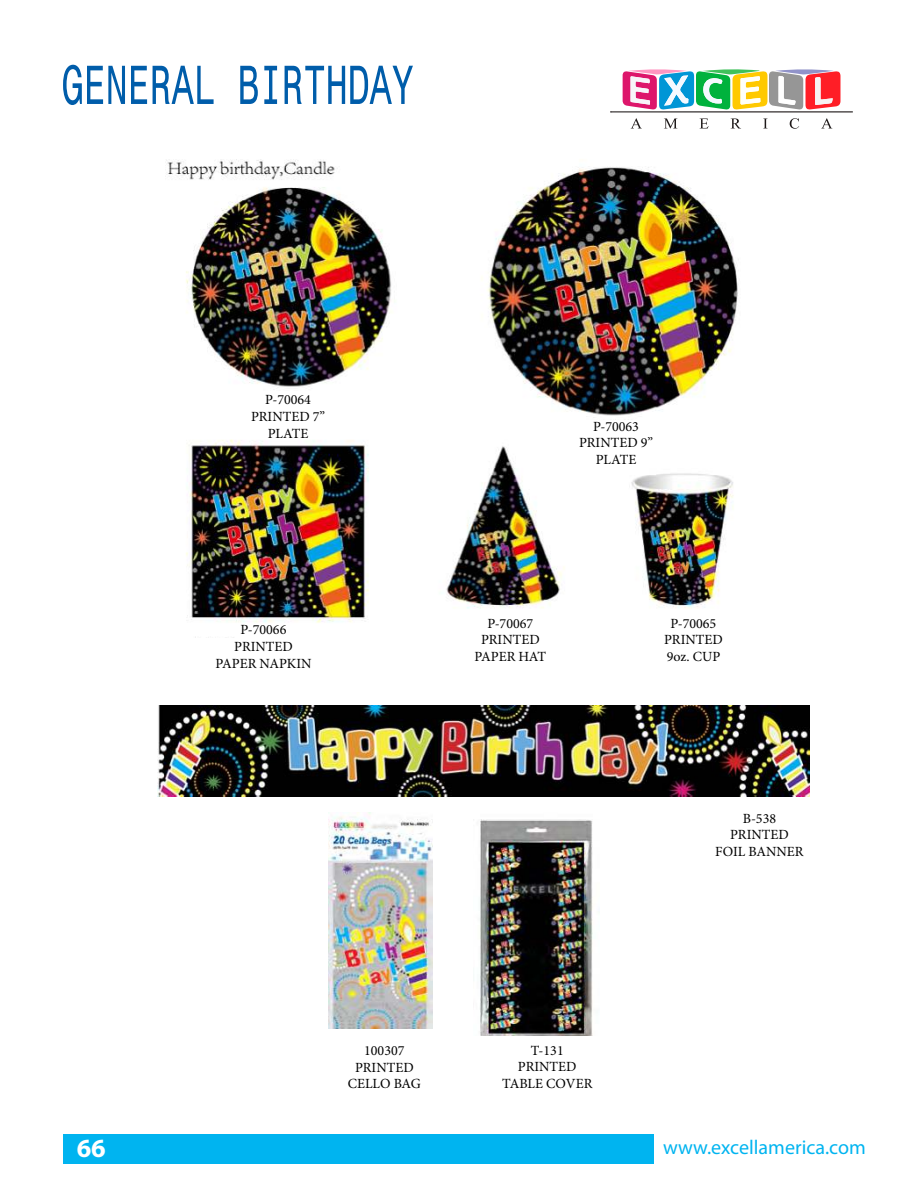
<style>
.page{position:relative;width:916px;height:1190px;background:#fff}
.page>*{position:absolute;margin:0;border:0;box-sizing:border-box;transform-origin:0 0}
.t1{font:700 26.25px "Myriad Pro";color:#fff}
.t2{font:20.12px "Myriad Pro";color:#00b4f0}
.t3{font:14px/16.8px "Minion Pro";color:#000;text-align:center}
</style>
<div class="page">
<div style="left:63px;top:1133px;width:590px;height:30px;background:#00b4f0"></div>
<img style="left:166px;top:159px;width:572px;height:479px">
<img style="left:158px;top:706px;width:651px;height:90px">
<img style="left:480px;top:819px;width:113px;height:216px">
<img style="left:328px;top:812px;width:104px;height:216px">
<div style="left:226px;top:394px;width:124px;height:33px;background:#fff"></div>
<div style="left:554px;top:420px;width:124px;height:33px;background:#fff"></div>
<div style="left:612px;top:628px;width:123px;height:32px;background:#fff"></div>
<div style="left:438px;top:634px;width:124px;height:32px;background:#fff"></div>
<svg style="left:610px;top:69px;width:242px;height:60px"></svg>
<svg style="left:63px;top:65px;width:62px;height:40px"></svg>
<svg style="left:131px;top:66px;width:82px;height:38px"></svg>
<svg style="left:240px;top:66px;width:18px;height:38px"></svg>
<svg style="left:264px;top:66px;width:13px;height:38px"></svg>
<svg style="left:284px;top:66px;width:129px;height:38px"></svg>
<p class="t3" style="left:251px;top:391px;width:76px">P-70064<br>PRINTED 7”<br>PLATE</p>
<p class="t3" style="left:579px;top:417px;width:76px">P-70063<br>PRINTED 9”<br>PLATE</p>
<p class="t3" style="left:215px;top:621px;width:97px">P-70066<br>PRINTED<br>PAPER NAPKIN</p>
<p class="t3" style="left:664px;top:614px;width:60px">P-70065<br>PRINTED<br>9oz. CUP</p>
<p class="t3" style="left:474px;top:614px;width:73px">P-70067<br>PRINTED<br>PAPER HAT</p>
<p class="t3" style="left:348px;top:1041px;width:75px">100307<br>PRINTED<br>CELLO BAG</p>
<p class="t3" style="left:502px;top:1041px;width:92px">T-131<br>PRINTED<br>TABLE COVER</p>
<p class="t3" style="left:715px;top:809px;width:90px">B-538<br>PRINTED<br>FOIL BANNER</p>
<h1 class="t1" style="left:77px;top:1132px;width:31px">66</h1>
<h2 class="t2" style="left:663px;top:1135px;width:204px">www.excellamerica.com</h2>
</div>
